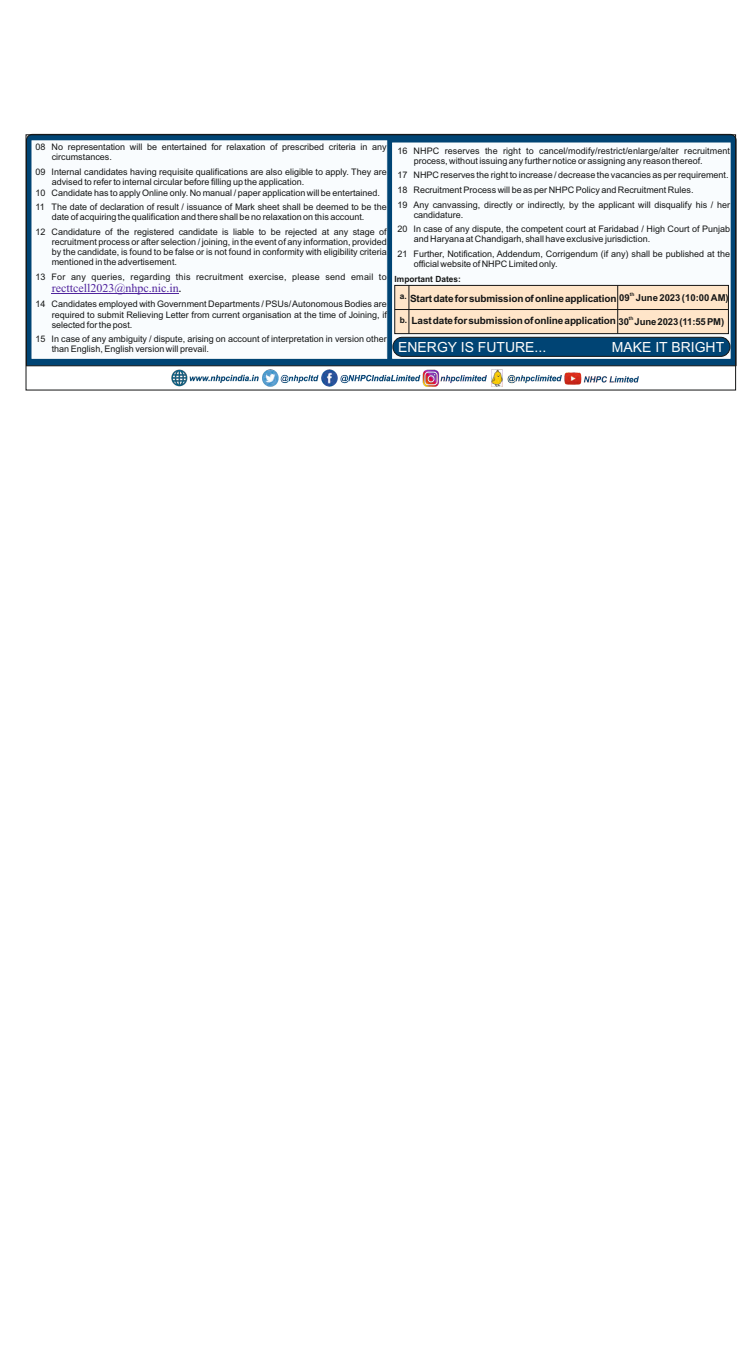
<style>
.page{position:relative;width:756px;height:1351px;background:#fff}
.page>*{position:absolute;margin:0;border:0;box-sizing:border-box;transform-origin:0 0}
.t1{font:14px "Arial";color:#fdfcfa}
.t2{font:12px "Times New Roman";color:#50249d}
.t3{font:700 10px "Arial";letter-spacing:-.015em;color:#151616}
.t4{font:9px/10.1px "Arial";color:#151616}
.t5{font:9px "Arial";letter-spacing:.025em;color:#151616}
.t6{font:700 8.5px/17.7px "Arial";color:#151616}
.t7{font:700 4.9px "Arial";color:#151616}
.s1{font-family:"Arial";font-weight:700;font-size:9px;color:#151616}
.s2{font-size:9.5px}
</style>
<div class="page">
<svg style="left:27px;top:136px;width:706px;height:230px;background:#2c6288"></svg>
<div style="left:25px;top:134px;width:710px;height:256px;border:1px solid #151616"></div>
<div style="left:32px;top:141px;width:354px;height:217px;background:#f9fcfe"></div>
<div style="left:392px;top:143px;width:337px;height:215px;background:#f9fcfe;border:1px solid #fff"></div>
<div style="left:392px;top:337px;width:337px;height:19px;background:#004474;border:1px solid #151616;border-radius:9px"></div>
<div style="left:394px;top:285px;width:333px;height:48px;background:#ffe5c9"></div>
<div style="left:394px;top:285px;width:334px;height:49px;border:1px solid #151616"></div>
<hr style="left:408px;top:285px;width:1px;height:48px;background:#151616">
<hr style="left:617px;top:285px;width:1px;height:48px;background:#151616">
<hr style="left:394px;top:309px;width:333px;height:1px;background:#151616">
<img style="left:171px;top:369px;width:467px;height:18px">
<hr style="left:52px;top:293px;width:127px;height:1px;background:#50249d">
<p class="t4" style="left:52px;top:142px;width:336px;text-indent:-16px">08 No representation will be entertained for relaxation of prescribed criteria in any circumstances.</p>
<p class="t4" style="left:52px;top:167px;width:336px;text-indent:-16px">09 Internal candidates having requisite qualifications are also eligible to apply. They are advised to refer to internal circular before filling up the application.</p>
<p class="t4" style="left:52px;top:203px;width:336px;text-indent:-16px">11 The date of declaration of result / issuance of Mark sheet shall be deemed to be the date of acquiring the qualification and there shall be no relaxation on this account.</p>
<p class="t4" style="left:36px;top:188px;width:345px">10 Candidate has to apply Online only. No manual / paper application will be entertained.</p>
<p class="t4" style="left:52px;top:227px;width:336px;text-align:justify;text-indent:-16px">12 Candidature of the registered candidate is liable to be rejected at any stage of recruitment process or after selection / joining, in the event of any information, provided by the candidate, is found to be false or is not found in conformity with eligibility criteria mentioned in the advertisement.</p>
<p class="t5" style="left:36px;top:273px;width:352px">13 For any queries, regarding this recruitment exercise, please send email to</p>
<h2 class="t2" style="left:52px;top:284px;width:131px">recttcell2023@nhpc.nic.in<span class="s1">.</span></h2>
<p class="t4" style="left:52px;top:300px;width:336px;text-align:justify;text-indent:-16px">14 Candidates employed with Government Departments / PSUs/ Autonomous Bodies are required to submit Relieving Letter from current organisation at the time of Joining, if selected for the post.</p>
<p class="t4" style="left:52px;top:335px;width:336px;text-indent:-16px">15 In case of any ambiguity / dispute, arising on account of interpretation in version other than English, English version will prevail.</p>
<p class="t4" style="left:413px;top:146px;width:317px;text-indent:-16px">16 NHPC reserves the right to cancel/modify/restrict/enlarge/alter recruitment process, without issuing any further notice or assigning any reason thereof.</p>
<p class="t4" style="left:413px;top:200px;width:317px;text-indent:-16px">19 Any canvassing, directly or indirectly, by the applicant will disqualify his / her candidature.</p>
<p class="t4" style="left:413px;top:225px;width:317px;text-indent:-16px">20 In case of any dispute, the competent court at Faridabad / High Court of Punjab and Haryana at Chandigarh, shall have exclusive jurisdiction.</p>
<p class="t4" style="left:413px;top:249px;width:317px;text-indent:-16px">21 Further, Notification, Addendum, Corrigendum (if any) shall be published at the official website of NHPC Limited only.</p>
<p class="t4" style="left:397px;top:169px;width:332px;line-height:14.5px">17 NHPC reserves the right to increase / decrease the vacancies as per requirement.<br>18 Recruitment Process will be as per NHPC Policy and Recruitment Rules.</p>
<p class="t6" style="left:399px;top:271px;width:62px;text-indent:-5px">Important Dates: a.</p>
<p class="t6" style="left:399px;top:312px;width:9px">b.</p>
<p class="t7" style="left:629px;top:293px;width:6px">th</p>
<p class="t7" style="left:628px;top:316px;width:6px">th</p>
<p class="t3" style="left:410px;top:295px;width:320px">Startdateforsubmissionofonlineapplication <span class="s2">09 June 2023 (10:00 AM)</span></p>
<p class="t3" style="left:411px;top:317px;width:314px">Lastdateforsubmissionofonlineapplication <span class="s2">30 June2023(11:55PM)</span></p>
<h1 class="t1" style="left:398px;top:341px;width:149px">ENERGY IS FUTURE...</h1>
<h1 class="t1" style="left:611px;top:341px;width:114px">MAKE IT BRIGHT</h1>
</div>
